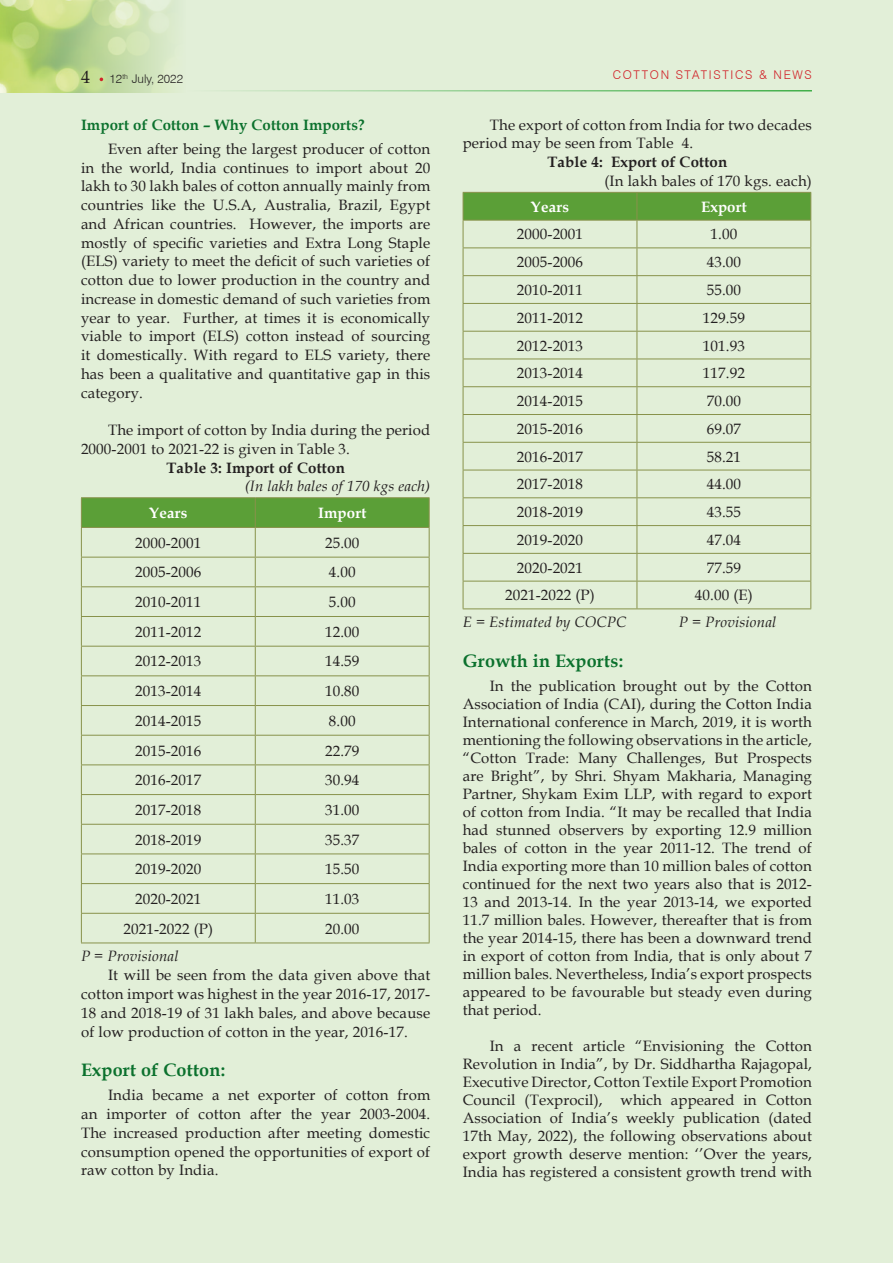
<style>
.page{position:relative;width:893px;height:1263px;background:#e2efd8}
.page>*{position:absolute;margin:0;border:0;box-sizing:border-box;transform-origin:0 0}
.BODY_BOLD{font:700 18px "Book Antiqua";letter-spacing:.015em;color:#0b712d}
.t1{font:18px "Book Antiqua";color:#231f20}
.BODY_TEXT{font:15px/18px "Book Antiqua";letter-spacing:.01em;color:#231f20;text-align:justify}
.BODY_TEXT-2{font:italic 15px "Book Antiqua";letter-spacing:.015em;color:#231f20}
.BODY_TEXT-3{font:700 15px "Book Antiqua";letter-spacing:.015em;color:#231f20}
.BODY_BOLD-2{font:700 15px "Book Antiqua";letter-spacing:.01em;color:#0b712d}
.BODY_TEXT-4{font:700 15px "Book Antiqua";letter-spacing:.01em;color:#fff}
.t2{font:300 12px "Swiss 721 BT";letter-spacing:.14em;color:#d1232a}
.t3{font:300 12px "Swiss 721 BT";color:#231f20}
</style>
<div class="page">
<img style="left:0;top:0;width:174px;height:93px">
<hr style="left:186px;top:90px;width:626px;height:2px;background:#40ae49">
<hr style="left:81px;top:497px;width:174px;height:1px;background:#88924b">
<hr style="left:255px;top:497px;width:175px;height:1px;background:#88924b">
<svg style="left:81px;top:498px;width:349px;height:444px"></svg>
<hr style="left:81px;top:942px;width:174px;height:1px;background:#88924b">
<hr style="left:255px;top:942px;width:175px;height:1px;background:#88924b">
<svg style="left:463px;top:192px;width:348px;height:416px"></svg>
<hr style="left:463px;top:608px;width:174px;height:1px;background:#88924b">
<hr style="left:637px;top:608px;width:174px;height:1px;background:#88924b">
<p class="t1" style="left:81px;top:64px;width:10px">4</p>
<p class="t2" style="left:613px;top:67px;width:201px">COTTON STATISTICS &amp; NEWS</p>
<p class="t3" style="left:110px;top:71px;width:75px">12<sup>th</sup> July, 2022</p>
<p class="BODY_BOLD-2" style="left:81px;top:114px;width:285px">Import of Cotton – Why Cotton Imports?</p>
<p class="BODY_TEXT" style="left:81px;top:139px;width:351px;line-height:18.8px;text-indent:27px">Even after being the largest producer of cotton in the world, India continues to import about 20 lakh to 30 lakh bales of cotton annually mainly from countries like the U.S.A, Australia, Brazil, Egypt and African countries. However, the imports are mostly of specific varieties and Extra Long Staple (ELS) variety to meet the deficit of such varieties of cotton due to lower production in the country and increase in domestic demand of such varieties from year to year. Further, at times it is economically viable to import (ELS) cotton instead of sourcing it domestically. With regard to ELS variety, there has been a qualitative and quantitative gap in this category.</p>
<p class="BODY_TEXT" style="left:81px;top:420px;width:351px;line-height:18.8px;text-indent:27px">The import of cotton by India during the period<br>2000-2001 to 2021-22 is given in Table 3.</p>
<p class="BODY_TEXT-3" style="left:166px;top:457px;width:180px">Table 3: Import of Cotton</p>
<p class="BODY_TEXT-2" style="left:245px;top:476px;width:187px">(In lakh bales of 170 kgs each)</p>
<p class="BODY_TEXT-4" style="left:149px;top:503px;width:40px">Years</p>
<p class="BODY_TEXT-4" style="left:318px;top:503px;width:50px">Import</p>
<p class="BODY_TEXT" style="left:135px;top:533px;width:68px">2000-2001</p>
<p class="BODY_TEXT" style="left:325px;top:533px;width:36px">25.00</p>
<p class="BODY_TEXT" style="left:135px;top:563px;width:68px">2005-2006</p>
<p class="BODY_TEXT" style="left:329px;top:563px;width:28px">4.00</p>
<p class="BODY_TEXT" style="left:135px;top:593px;width:68px">2010-2011</p>
<p class="BODY_TEXT" style="left:329px;top:593px;width:28px">5.00</p>
<p class="BODY_TEXT" style="left:135px;top:622px;width:68px">2011-2012</p>
<p class="BODY_TEXT" style="left:325px;top:622px;width:36px">12.00</p>
<p class="BODY_TEXT" style="left:135px;top:652px;width:68px">2012-2013</p>
<p class="BODY_TEXT" style="left:325px;top:652px;width:36px">14.59</p>
<p class="BODY_TEXT" style="left:135px;top:682px;width:68px">2013-2014</p>
<p class="BODY_TEXT" style="left:325px;top:682px;width:36px">10.80</p>
<p class="BODY_TEXT" style="left:135px;top:711px;width:68px">2014-2015</p>
<p class="BODY_TEXT" style="left:329px;top:711px;width:28px">8.00</p>
<p class="BODY_TEXT" style="left:135px;top:741px;width:68px">2015-2016</p>
<p class="BODY_TEXT" style="left:325px;top:741px;width:36px">22.79</p>
<p class="BODY_TEXT" style="left:135px;top:771px;width:68px">2016-2017</p>
<p class="BODY_TEXT" style="left:325px;top:771px;width:36px">30.94</p>
<p class="BODY_TEXT" style="left:135px;top:800px;width:68px">2017-2018</p>
<p class="BODY_TEXT" style="left:325px;top:800px;width:36px">31.00</p>
<p class="BODY_TEXT" style="left:135px;top:830px;width:68px">2018-2019</p>
<p class="BODY_TEXT" style="left:325px;top:830px;width:36px">35.37</p>
<p class="BODY_TEXT" style="left:135px;top:860px;width:68px">2019-2020</p>
<p class="BODY_TEXT" style="left:325px;top:860px;width:36px">15.50</p>
<p class="BODY_TEXT" style="left:135px;top:889px;width:68px">2020-2021</p>
<p class="BODY_TEXT" style="left:325px;top:889px;width:36px">11.03</p>
<p class="BODY_TEXT" style="left:124px;top:919px;width:91px">2021-2022 (P)</p>
<p class="BODY_TEXT" style="left:325px;top:919px;width:36px">20.00</p>
<p class="BODY_TEXT-2" style="left:81px;top:946px;width:99px">P = Provisional</p>
<p class="BODY_TEXT" style="left:81px;top:965px;width:351px;line-height:18.8px;text-indent:27px">It will be seen from the data given above that cotton import was highest in the year 2016-17, 2017- 18 and 2018-19 of 31 lakh bales, and above because of low production of cotton in the year, 2016-17.</p>
<p class="BODY_BOLD" style="left:81px;top:1058px;width:146px">Export of Cotton:</p>
<p class="BODY_TEXT" style="left:81px;top:1085px;width:351px;line-height:18.8px;text-indent:27px">India became a net exporter of cotton from an importer of cotton after the year 2003-2004.<br>The increased production after meeting domestic consumption opened the opportunities of export of raw cotton by India.</p>
<p class="BODY_TEXT" style="left:463px;top:115px;width:351px;line-height:18.8px;text-indent:27px">The export of cotton from India for two decades period may be seen from Table 4.</p>
<p class="BODY_TEXT-3" style="left:547px;top:152px;width:181px">Table 4: Export of Cotton</p>
<p class="BODY_TEXT" style="left:604px;top:172px;width:209px">(In lakh bales of 170 kgs. each)</p>
<p class="BODY_TEXT-4" style="left:531px;top:196px;width:40px">Years</p>
<p class="BODY_TEXT-4" style="left:701px;top:196px;width:47px">Export</p>
<p class="BODY_TEXT" style="left:517px;top:225px;width:68px">2000-2001</p>
<p class="BODY_TEXT" style="left:710px;top:225px;width:28px">1.00</p>
<p class="BODY_TEXT" style="left:517px;top:253px;width:68px">2005-2006</p>
<p class="BODY_TEXT" style="left:707px;top:253px;width:36px">43.00</p>
<p class="BODY_TEXT" style="left:517px;top:281px;width:68px">2010-2011</p>
<p class="BODY_TEXT" style="left:707px;top:281px;width:36px">55.00</p>
<p class="BODY_TEXT" style="left:517px;top:308px;width:68px">2011-2012</p>
<p class="BODY_TEXT" style="left:703px;top:308px;width:43px">129.59</p>
<p class="BODY_TEXT" style="left:517px;top:336px;width:68px">2012-2013</p>
<p class="BODY_TEXT" style="left:703px;top:336px;width:43px">101.93</p>
<p class="BODY_TEXT" style="left:517px;top:364px;width:68px">2013-2014</p>
<p class="BODY_TEXT" style="left:703px;top:364px;width:43px">117.92</p>
<p class="BODY_TEXT" style="left:517px;top:392px;width:68px">2014-2015</p>
<p class="BODY_TEXT" style="left:707px;top:392px;width:36px">70.00</p>
<p class="BODY_TEXT" style="left:517px;top:419px;width:68px">2015-2016</p>
<p class="BODY_TEXT" style="left:707px;top:419px;width:36px">69.07</p>
<p class="BODY_TEXT" style="left:517px;top:447px;width:68px">2016-2017</p>
<p class="BODY_TEXT" style="left:707px;top:447px;width:36px">58.21</p>
<p class="BODY_TEXT" style="left:517px;top:475px;width:68px">2017-2018</p>
<p class="BODY_TEXT" style="left:707px;top:475px;width:36px">44.00</p>
<p class="BODY_TEXT" style="left:517px;top:503px;width:68px">2018-2019</p>
<p class="BODY_TEXT" style="left:707px;top:503px;width:36px">43.55</p>
<p class="BODY_TEXT" style="left:517px;top:530px;width:68px">2019-2020</p>
<p class="BODY_TEXT" style="left:707px;top:530px;width:36px">47.04</p>
<p class="BODY_TEXT" style="left:517px;top:558px;width:68px">2020-2021</p>
<p class="BODY_TEXT" style="left:707px;top:558px;width:36px">77.59</p>
<p class="BODY_TEXT" style="left:505px;top:586px;width:91px">2021-2022 (P)</p>
<p class="BODY_TEXT" style="left:695px;top:586px;width:59px">40.00 (E)</p>
<p class="BODY_TEXT-2" style="left:463px;top:612px;width:165px">E = Estimated by COCPC</p>
<p class="BODY_TEXT-2" style="left:679px;top:612px;width:99px">P = Provisional</p>
<p class="BODY_BOLD" style="left:463px;top:649px;width:162px">Growth in Exports:</p>
<p class="BODY_TEXT" style="left:463px;top:676px;width:351px;text-indent:27px">In the publication brought out by the Cotton Association of India (CAI), during the Cotton India International conference in March, 2019, it is worth mentioning the following observations in the article, “Cotton Trade: Many Challenges, But Prospects are Bright”, by Shri. Shyam Makharia, Managing Partner, Shykam Exim LLP, with regard to export of cotton from India. “It may be recalled that India had stunned observers by exporting 12.9 million bales of cotton in the year 2011-12. The trend of India exporting more than 10 million bales of cotton continued for the next two years also that is 2012- 13 and 2013-14. In the year 2013-14, we exported 11.7 million bales. However, thereafter that is from the year 2014-15, there has been a downward trend in export of cotton from India, that is only about 7 million bales. Nevertheless, India’s export prospects appeared to be favourable but steady even during that period.</p>
<p class="BODY_TEXT" style="left:463px;top:1036px;width:351px;text-indent:27px">In a recent article “Envisioning the Cotton Revolution in India”, by Dr. Siddhartha Rajagopal, Executive Director, Cotton Textile Export Promotion Council (Texprocil), which appeared in Cotton Association of India’s weekly publication (dated 17th May, 2022), the following observations about export growth deserve mention: ‘’Over the years, India has registered a consistent growth trend with</p>
</div>
